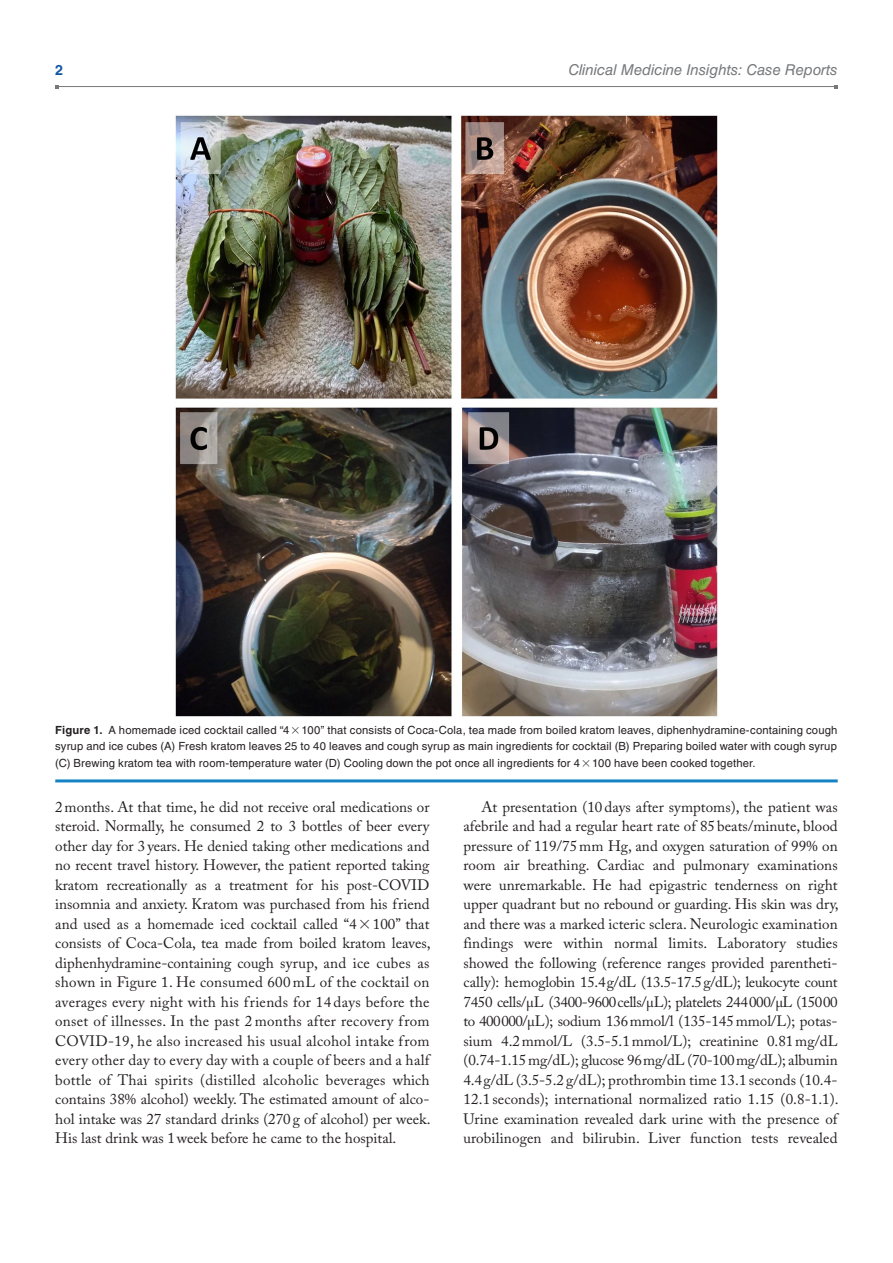
<style>
.page{position:relative;width:893px;height:1263px;background:#fff}
.page>*{position:absolute;margin:0;border:0;box-sizing:border-box;transform-origin:0 0}
.t1{font:15px/19.5px "Adobe Caslon Pro";letter-spacing:.005em;color:#231f20;text-align:justify}
.t2{font:italic 15px "Helvetica LT Std";letter-spacing:-.005em;color:#76787b}
.t3{font:700 14.25px "Helvetica LT Std";color:#1055a4}
.t4{font:11.25px/16.5px "Helvetica LT Std";letter-spacing:.015em;color:#231f20;text-align:justify}
.s1{font-weight:700}
</style>
<div class="page">
<hr style="left:57px;top:86px;width:779px;height:1px;background:#76787b">
<hr style="left:55px;top:779px;width:783px;height:3px;background:#1582c5">
<img style="left:175px;top:115px;width:543px;height:602px">
<p class="t3" style="left:55px;top:61px;width:9px">2</p>
<p class="t2" style="left:568px;top:61px;width:271px">Clinical Medicine Insights: Case Reports</p>
<p class="t4" style="left:55px;top:721px;width:784px"><span class="s1">Figure 1.</span> A homemade iced cocktail called “4 100” that consists of Coca-Cola, tea made from boiled kratom leaves, diphenhydramine-containing cough syrup and ice cubes (A) Fresh kratom leaves 25 to 40 leaves and cough syrup as main ingredients for cocktail (B) Preparing boiled water with cough syrup (C) Brewing kratom tea with room-temperature water (D) Cooling down the pot once all ingredients for 4 100 have been cooked together.</p>
<p class="t1" style="left:55px;top:797px;width:377px">2months. At that time, he did not receive oral medications or steroid. Normally, he consumed 2 to 3 bottles of beer every other day for 3years. He denied taking other medications and no recent travel history. However, the patient reported taking kratom recreationally as a treatment for his post-COVID insomnia and anxiety. Kratom was purchased from his friend and used as a homemade iced cocktail called “4 100” that consists of Coca-Cola, tea made from boiled kratom leaves, diphenhydramine-containing cough syrup, and ice cubes as shown in Figure 1. He consumed 600 mL of the cocktail on averages every night with his friends for 14 days before the onset of illnesses. In the past 2 months after recovery from COVID-19, he also increased his usual alcohol intake from every other day to every day with a couple of beers and a half bottle of Thai spirits (distilled alcoholic beverages which contains 38% alcohol) weekly. The estimated amount of alco&shy;hol intake was 27 standard drinks (270g of alcohol) per week.<br>His last drink was 1week before he came to the hospital.</p>
<p class="t1" style="left:463px;top:797px;width:377px;text-indent:18px">At presentation (10 days after symptoms), the patient was afebrile and had a regular heart rate of 85 beats/minute, blood pressure of 119/75 mm Hg, and oxygen saturation of 99% on room air breathing. Cardiac and pulmonary examinations were unremarkable. He had epigastric tenderness on right upper quadrant but no rebound or guarding. His skin was dry, and there was a marked icteric sclera. Neurologic examination findings were within normal limits. Laboratory studies showed the following (reference ranges provided parentheti&shy;cally): hemoglobin 15.4g/dL (13.5-17.5g/dL); leukocyte count 7450 cells/µL (3400-9600cells/µL); platelets 244000/µL (15000 to 400000/µL); sodium 136mmol/l (135-145mmol/L); potas&shy;sium 4.2mmol/L (3.5-5.1mmol/L); creatinine 0.81mg/dL (0.74-1.15mg/dL); glucose 96mg/dL (70-100mg/dL); albumin 4.4g/dL (3.5-5.2 g/dL); prothrombin time 13.1 seconds (10.4- 12.1 seconds); international normalized ratio 1.15 (0.8-1.1).<br>Urine examination revealed dark urine with the presence of urobilinogen and bilirubin. Liver function tests revealed</p>
</div>
